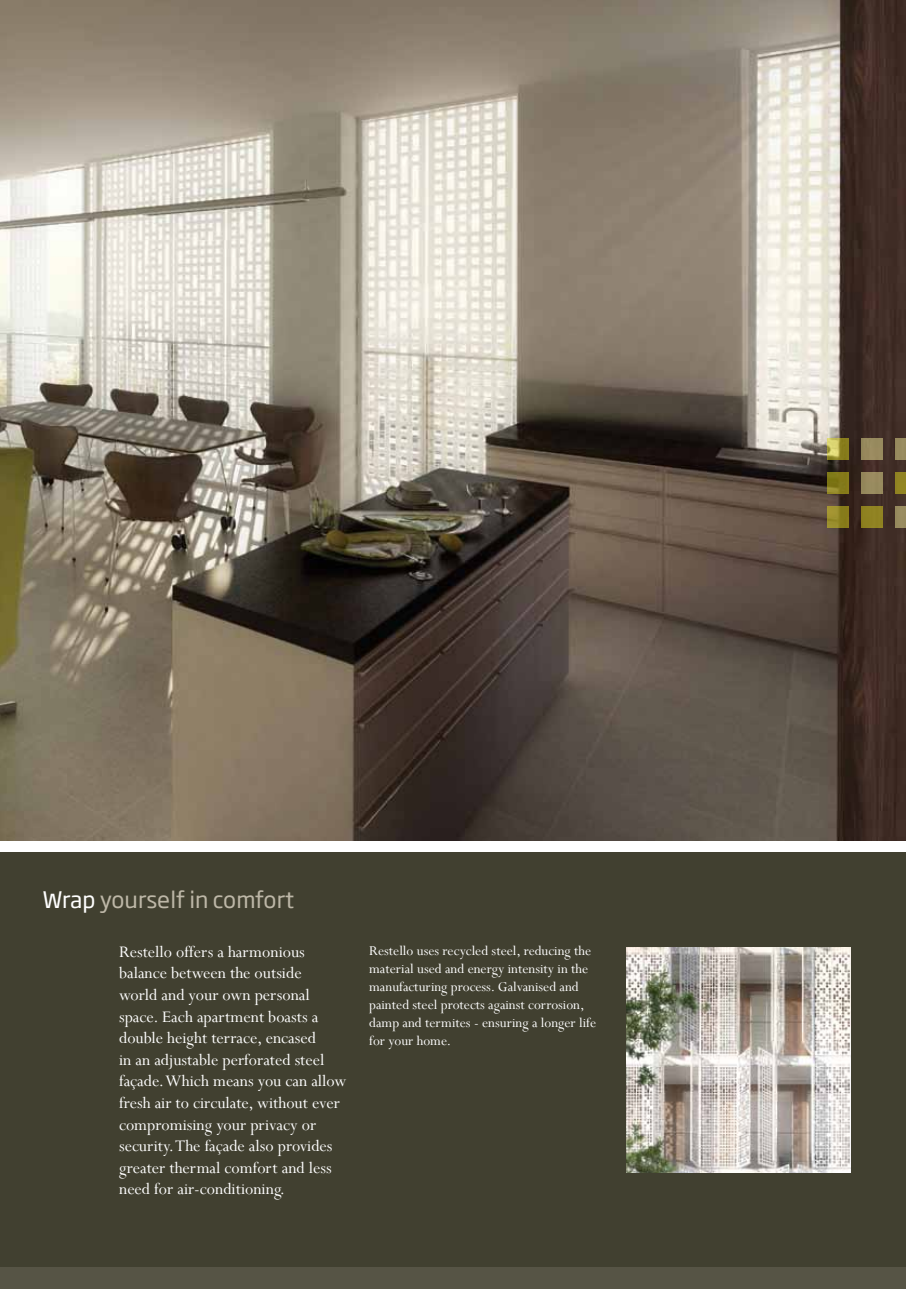
<style>
.page{position:relative;width:906px;height:1289px;background:#fff}
.page>*{position:absolute;margin:0;border:0;box-sizing:border-box;transform-origin:0 0}
.t1{font:22.5px "Soho Gothic Std";color:#bdb7a7}
.t2{font:18px/21.6px "Perpetua";color:#fff}
.t3{font:15px/18px "Perpetua";color:#fff}
.s1{color:#fff}
</style>
<div class="page">
<div style="left:0;top:0;width:906px;height:1288px;background:#414030"></div>
<img style="left:0;top:0;width:906px;height:840px">
<div style="left:0;top:1267px;width:906px;height:21px;background:#565445"></div>
<img style="left:626px;top:947px;width:224px;height:224px">
<svg style="left:827px;top:506px;width:21px;height:21px"></svg>
<svg style="left:827px;top:472px;width:21px;height:21px"></svg>
<svg style="left:827px;top:438px;width:21px;height:21px"></svg>
<div style="left:861px;top:506px;width:21px;height:21px;background:#8f8221"></div>
<div style="left:861px;top:472px;width:21px;height:21px;background:#988a5f"></div>
<div style="left:861px;top:438px;width:21px;height:21px;background:#988a5e"></div>
<div style="left:895px;top:506px;width:11px;height:21px;background:#998c60"></div>
<div style="left:895px;top:472px;width:11px;height:21px;background:#928422"></div>
<div style="left:895px;top:438px;width:11px;height:21px;background:#988b5f"></div>
<div style="left:0;top:840px;width:906px;height:11px;background:#fff"></div>
<p class="t1" style="left:43px;top:885px;width:253px"><span class="s1">Wrap</span> yourself in comfort</p>
<p class="t2" style="left:119px;top:940px;width:229px">Restello offers a harmonious balance between the outside<br>world and your own personal space. Each apartment boasts a double height terrace, encased<br>in an adjustable perforated steel façade. Which means you can allow fresh air to circulate, without ever compromising your privacy or security. The façade also provides greater thermal comfort and less need for air-conditioning.</p>
<p class="t3" style="left:369px;top:941px;width:228px">Restello uses recycled steel, reducing the material used and energy intensity in the manufacturing process. Galvanised and painted steel protects against corrosion, damp and termites - ensuring a longer life for your home.</p>
</div>
